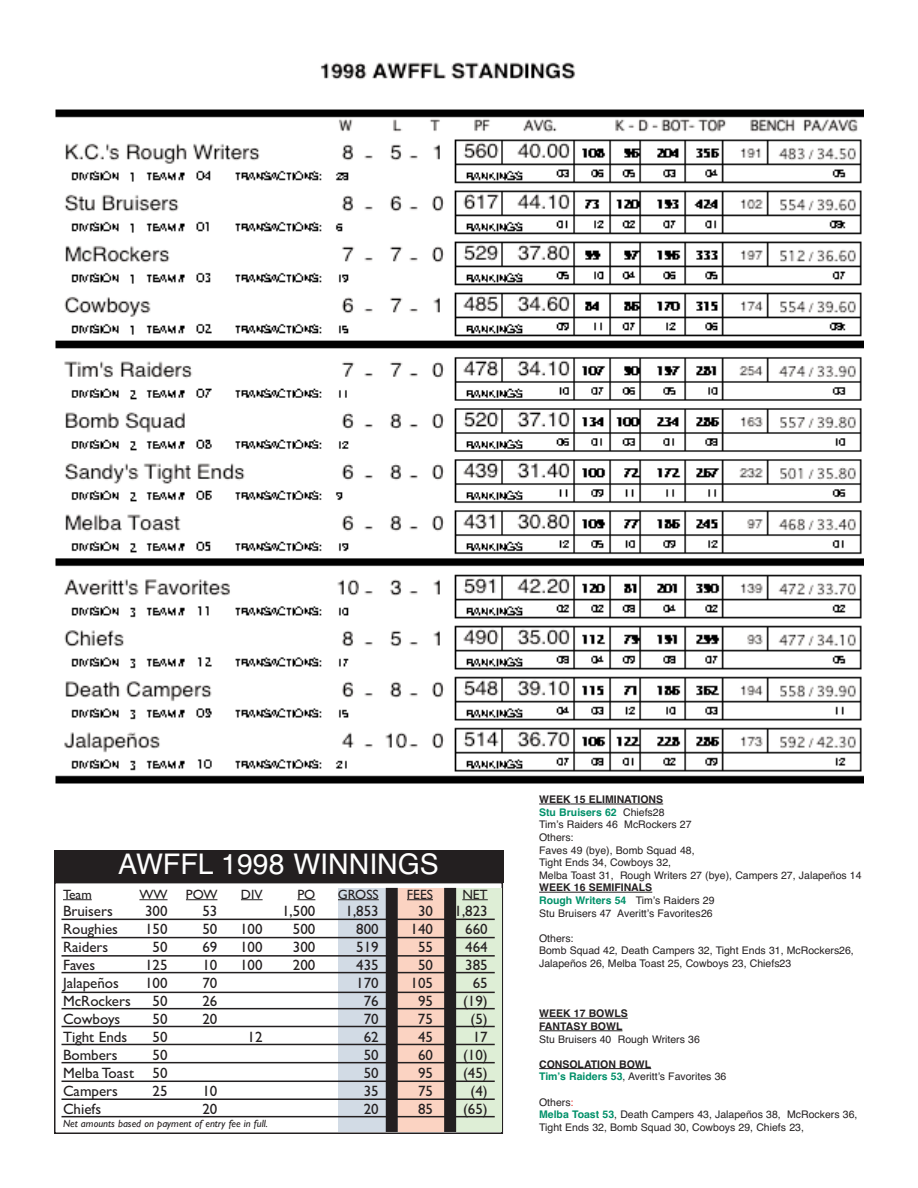
<style>
.page{position:relative;width:918px;height:1188px;background:#fff}
.page>*{position:absolute;margin:0;border:0;box-sizing:border-box;transform-origin:0 0}
.t1{font:28.5px "Helvetica";color:#fff}
.t2{font:15px "Gill Sans";color:#231f20}
.t3{font:13.5px "Gill Sans";color:#231f20}
.t4{font:10.5px/12.6px "Helvetica";color:#231f20}
.t5{font:italic 10.5px "Gill Sans";color:#231f20}
.t6{font:700 10.5px/12.6px "Helvetica";color:#231f20}
.s1{font-weight:700}
.s2{font-weight:700;color:#009069}
.s3{color:#e82b25}
</style>
<div class="page">
<img style="left:55px;top:62px;width:809px;height:722px">
<div style="left:54px;top:882px;width:449px;height:252px;border:2px solid #231f20"></div>
<div style="left:338px;top:888px;width:48px;height:244px;background:#d2dbe5"></div>
<div style="left:398px;top:888px;width:48px;height:244px;background:#fbd3c2"></div>
<div style="left:454px;top:888px;width:48px;height:244px;background:#deeed6"></div>
<svg style="left:63px;top:899px;width:29px;height:1px"></svg>
<svg style="left:139px;top:899px;width:29px;height:1px"></svg>
<hr style="left:186px;top:899px;width:31px;height:1px;background:#231f20">
<svg style="left:241px;top:899px;width:22px;height:1px"></svg>
<svg style="left:297px;top:899px;width:18px;height:1px"></svg>
<hr style="left:338px;top:899px;width:41px;height:1px;background:#231f20">
<svg style="left:407px;top:899px;width:26px;height:1px"></svg>
<svg style="left:462px;top:899px;width:26px;height:1px"></svg>
<div style="left:386px;top:888px;width:12px;height:244px;background:#231f20"></div>
<div style="left:444px;top:888px;width:12px;height:244px;background:#231f20"></div>
<hr style="left:62px;top:919px;width:433px;height:1px;background:#231f20">
<hr style="left:62px;top:937px;width:433px;height:1px;background:#231f20">
<hr style="left:62px;top:955px;width:433px;height:2px;background:#231f20">
<hr style="left:62px;top:972px;width:433px;height:1px;background:#231f20">
<hr style="left:62px;top:992px;width:433px;height:1px;background:#231f20">
<hr style="left:62px;top:1008px;width:433px;height:1px;background:#231f20">
<hr style="left:62px;top:1026px;width:433px;height:1px;background:#231f20">
<hr style="left:62px;top:1044px;width:433px;height:1px;background:#231f20">
<hr style="left:62px;top:1062px;width:433px;height:1px;background:#231f20">
<hr style="left:62px;top:1081px;width:433px;height:1px;background:#231f20">
<hr style="left:62px;top:1098px;width:433px;height:2px;background:#231f20">
<hr style="left:62px;top:1116px;width:433px;height:1px;background:#231f20">
<div style="left:54px;top:850px;width:449px;height:32px;background:#231f20"></div>
<hr style="left:539px;top:804px;width:32px;height:1px;background:#231f20">
<hr style="left:571px;top:804px;width:92px;height:1px;background:#231f20">
<hr style="left:539px;top:892px;width:113px;height:1px;background:#231f20">
<hr style="left:539px;top:1018px;width:89px;height:1px;background:#231f20">
<hr style="left:539px;top:1031px;width:83px;height:1px;background:#231f20">
<hr style="left:539px;top:1068px;width:112px;height:1px;background:#231f20">
<h1 class="t1" style="left:118px;top:854px;width:322px">AWFFL 1998 WINNINGS</h1>
<p class="t3" style="left:63px;top:890px;width:30px">Team</p>
<p class="t3" style="left:139px;top:890px;width:30px">WW</p>
<p class="t3" style="left:186px;top:890px;width:33px">POW</p>
<p class="t3" style="left:241px;top:890px;width:23px">DIV</p>
<p class="t3" style="left:297px;top:890px;width:19px">PO</p>
<p class="t3" style="left:338px;top:890px;width:42px">GROSS</p>
<p class="t3" style="left:407px;top:890px;width:28px">FEES</p>
<p class="t3" style="left:462px;top:890px;width:27px">NET</p>
<h2 class="t2" style="left:63px;top:906px;width:51px">Bruisers</h2>
<h2 class="t2" style="left:145px;top:906px;width:24px">300</h2>
<h2 class="t2" style="left:202px;top:906px;width:16px">53</h2>
<h2 class="t2" style="left:282px;top:906px;width:35px">1,500</h2>
<h2 class="t2" style="left:346px;top:906px;width:35px">1,853</h2>
<h2 class="t2" style="left:418px;top:906px;width:16px">30</h2>
<h2 class="t2" style="left:454px;top:906px;width:35px">1,823</h2>
<h2 class="t2" style="left:63px;top:924px;width:56px">Roughies</h2>
<h2 class="t2" style="left:145px;top:924px;width:24px">150</h2>
<h2 class="t2" style="left:202px;top:924px;width:16px">50</h2>
<h2 class="t2" style="left:240px;top:924px;width:24px">100</h2>
<h2 class="t2" style="left:293px;top:924px;width:24px">500</h2>
<h2 class="t2" style="left:356px;top:924px;width:24px">800</h2>
<h2 class="t2" style="left:411px;top:924px;width:24px">140</h2>
<h2 class="t2" style="left:465px;top:924px;width:24px">660</h2>
<h2 class="t2" style="left:63px;top:942px;width:47px">Raiders</h2>
<h2 class="t2" style="left:153px;top:942px;width:16px">50</h2>
<h2 class="t2" style="left:202px;top:942px;width:16px">69</h2>
<h2 class="t2" style="left:240px;top:942px;width:24px">100</h2>
<h2 class="t2" style="left:293px;top:942px;width:24px">300</h2>
<h2 class="t2" style="left:356px;top:942px;width:24px">519</h2>
<h2 class="t2" style="left:418px;top:942px;width:16px">55</h2>
<h2 class="t2" style="left:465px;top:942px;width:24px">464</h2>
<h2 class="t2" style="left:63px;top:960px;width:34px">Faves</h2>
<h2 class="t2" style="left:145px;top:960px;width:24px">125</h2>
<h2 class="t2" style="left:202px;top:960px;width:16px">10</h2>
<h2 class="t2" style="left:240px;top:960px;width:24px">100</h2>
<h2 class="t2" style="left:293px;top:960px;width:24px">200</h2>
<h2 class="t2" style="left:356px;top:960px;width:24px">435</h2>
<h2 class="t2" style="left:418px;top:960px;width:16px">50</h2>
<h2 class="t2" style="left:465px;top:960px;width:24px">385</h2>
<h2 class="t2" style="left:63px;top:978px;width:57px">Jalapeños</h2>
<h2 class="t2" style="left:145px;top:978px;width:24px">100</h2>
<h2 class="t2" style="left:202px;top:978px;width:16px">70</h2>
<h2 class="t2" style="left:356px;top:978px;width:24px">170</h2>
<h2 class="t2" style="left:411px;top:978px;width:24px">105</h2>
<h2 class="t2" style="left:473px;top:978px;width:16px">65</h2>
<h2 class="t2" style="left:63px;top:996px;width:69px">McRockers</h2>
<h2 class="t2" style="left:153px;top:996px;width:16px">50</h2>
<h2 class="t2" style="left:202px;top:996px;width:16px">26</h2>
<h2 class="t2" style="left:364px;top:996px;width:16px">76</h2>
<h2 class="t2" style="left:418px;top:996px;width:16px">95</h2>
<h2 class="t2" style="left:463px;top:996px;width:26px">(19)</h2>
<h2 class="t2" style="left:63px;top:1014px;width:59px">Cowboys</h2>
<h2 class="t2" style="left:153px;top:1014px;width:16px">50</h2>
<h2 class="t2" style="left:202px;top:1014px;width:16px">20</h2>
<h2 class="t2" style="left:364px;top:1014px;width:16px">70</h2>
<h2 class="t2" style="left:418px;top:1014px;width:16px">75</h2>
<h2 class="t2" style="left:471px;top:1014px;width:19px">(5)</h2>
<h2 class="t2" style="left:63px;top:1032px;width:66px">Tight Ends</h2>
<h2 class="t2" style="left:153px;top:1032px;width:16px">50</h2>
<h2 class="t2" style="left:248px;top:1032px;width:16px">12</h2>
<h2 class="t2" style="left:364px;top:1032px;width:16px">62</h2>
<h2 class="t2" style="left:418px;top:1032px;width:16px">45</h2>
<h2 class="t2" style="left:473px;top:1032px;width:16px">17</h2>
<h2 class="t2" style="left:63px;top:1050px;width:56px">Bombers</h2>
<h2 class="t2" style="left:153px;top:1050px;width:16px">50</h2>
<h2 class="t2" style="left:364px;top:1050px;width:16px">50</h2>
<h2 class="t2" style="left:418px;top:1050px;width:16px">60</h2>
<h2 class="t2" style="left:463px;top:1050px;width:26px">(10)</h2>
<h2 class="t2" style="left:63px;top:1068px;width:106px">Melba Toast 50</h2>
<h2 class="t2" style="left:364px;top:1068px;width:16px">50</h2>
<h2 class="t2" style="left:418px;top:1068px;width:16px">95</h2>
<h2 class="t2" style="left:463px;top:1068px;width:26px">(45)</h2>
<h2 class="t2" style="left:63px;top:1086px;width:56px">Campers</h2>
<h2 class="t2" style="left:153px;top:1086px;width:16px">25</h2>
<h2 class="t2" style="left:202px;top:1086px;width:16px">10</h2>
<h2 class="t2" style="left:364px;top:1086px;width:16px">35</h2>
<h2 class="t2" style="left:418px;top:1086px;width:16px">75</h2>
<h2 class="t2" style="left:471px;top:1086px;width:19px">(4)</h2>
<h2 class="t2" style="left:63px;top:1104px;width:40px">Chiefs</h2>
<h2 class="t2" style="left:202px;top:1104px;width:16px">20</h2>
<h2 class="t2" style="left:364px;top:1104px;width:16px">20</h2>
<h2 class="t2" style="left:418px;top:1104px;width:16px">85</h2>
<h2 class="t2" style="left:463px;top:1104px;width:26px">(65)</h2>
<p class="t5" style="left:63px;top:1120px;width:206px">Net amounts based on payment of entry fee in full.</p>
<p class="t4" style="left:539px;top:794px;width:324px"><span class="s1">WEEK 15 ELIMINATIONS<br></span><span class="s2">Stu Bruisers 62</span> Chiefs28<br>Timʼs Raiders 46 McRockers 27<br>Others:<br>Faves 49 (bye), Bomb Squad 48,<br>Tight Ends 34, Cowboys 32,<br>Melba Toast 31, Rough Writers 27 (bye), Campers 27, Jalapeños 14</p>
<p class="t4" style="left:539px;top:882px;width:177px"><span class="s1">WEEK 16 SEMIFINALS<br></span><span class="s2">Rough Writers 54</span> Timʼs Raiders 29<br>Stu Bruisers 47 Averittʼs Favorites26</p>
<p class="t4" style="left:539px;top:933px;width:316px">Others:<br>Bomb Squad 42, Death Campers 32, Tight Ends 31, McRockers26,<br>Jalapeños 26, Melba Toast 25, Cowboys 23, Chiefs23</p>
<p class="t6" style="left:539px;top:1008px;width:90px">WEEK 17 BOWLS<br>FANTASY BOWL</p>
<p class="t4" style="left:539px;top:1034px;width:162px">Stu Bruisers 40 Rough Writers 36</p>
<p class="t4" style="left:539px;top:1059px;width:189px"><span class="s1">CONSOLATION BOWL<br></span><span class="s2">Timʼs Raiders 53</span>, Averittʼs Favorites 36</p>
<p class="t4" style="left:539px;top:1097px;width:320px">Others<span class="s3">:<br></span><span class="s2">Melba Toast 53</span>, Death Campers 43, Jalapeños 38, McRockers 36,<br>Tight Ends 32, Bomb Squad 30, Cowboys 29, Chiefs 23,</p>
</div>
